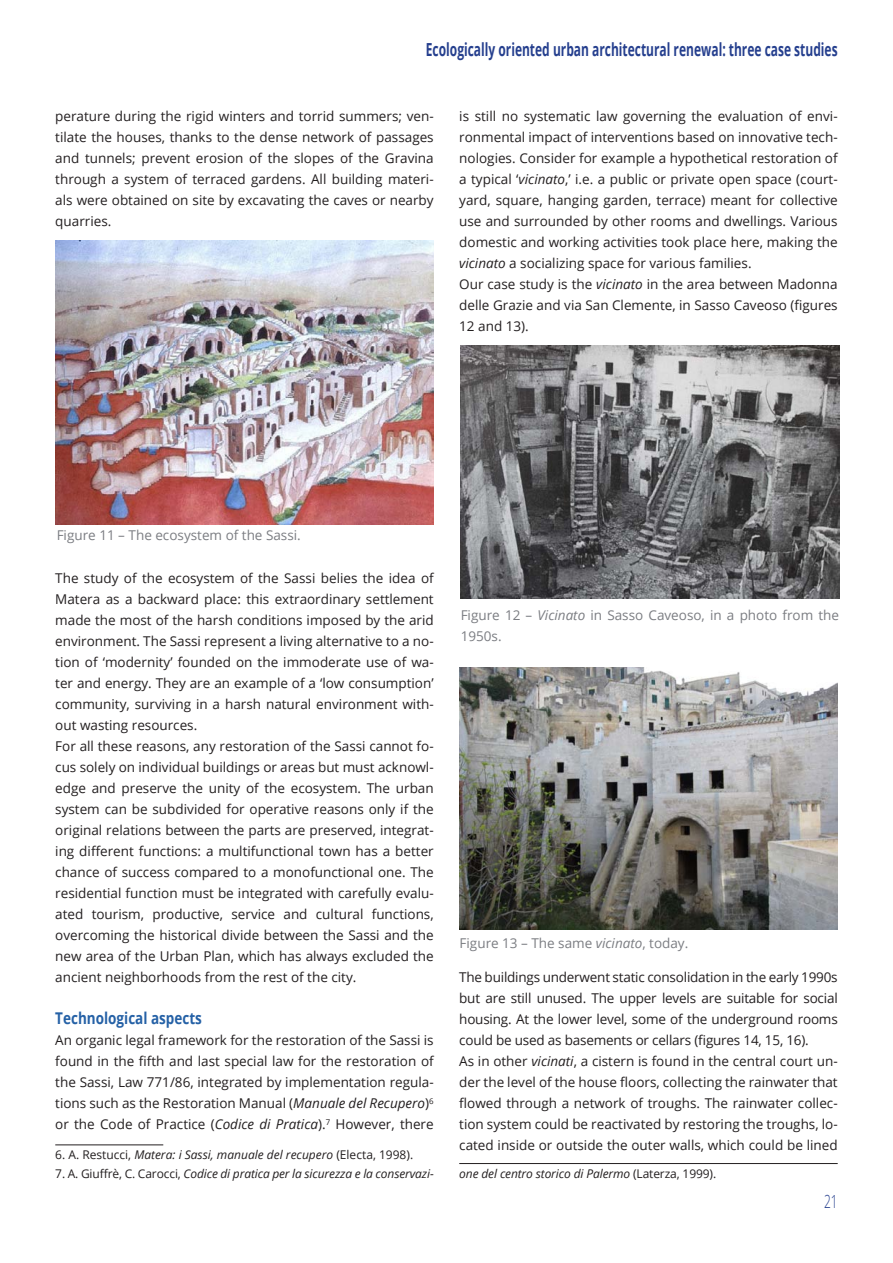
<style>
.page{position:relative;width:893px;height:1263px;background:#fff}
.page>*{position:absolute;margin:0;border:0;box-sizing:border-box;transform-origin:0 0}
.t1{font:700 18px "Open Sans";color:#253f8e;scale:.67 1}
.t2{font:300 18px "Open Sans";color:#253f8e;scale:.67 1}
.t3{font:700 16.2px "Open Sans";color:#2561a6;scale:.83 1}
.t4{font:13.5px/21px "Open Sans";color:#231f20}
.t5{font:13.5px/21px "Open Sans";color:#7b7d82}
.t6{font:italic 12px "Open Sans";letter-spacing:-.01em;color:#231f20}
.s1{font-style:italic}
.s2{font-style:normal}
</style>
<div class="page">
<hr style="left:55px;top:1144px;width:108px;height:1px;background:#231f20">
<hr style="left:459px;top:1163px;width:379px;height:1px;background:#231f20">
<img style="left:55px;top:240px;width:379px;height:284px">
<img style="left:461px;top:345px;width:378px;height:253px">
<img style="left:459px;top:668px;width:379px;height:262px">
<h1 class="t1" style="left:426px;top:37px;width:616px">Ecologically oriented urban architectural renewal: three case studies</h1>
<p class="t4" style="left:55px;top:105px;width:380px;text-align:justify">perature during the rigid winters and torrid summers; ven&shy;tilate the houses, thanks to the dense network of passages and tunnels; prevent erosion of the slopes of the Gravina through a system of terraced gardens. All building materi&shy;als were obtained on site by excavating the caves or nearby quarries.</p>
<p class="t4" style="left:459px;top:105px;width:380px">is still no systematic law governing the evaluation of envi&shy;ronmental impact of interventions based on innovative tech&shy;nologies. Consider for example a hypothetical restoration of a typical ‘<span class="s1">vicinato</span>,’ i.e. a public or private open space (court&shy;yard, square, hanging garden, terrace) meant for collective use and surrounded by other rooms and dwellings. Various domestic and working activities took place here, making the <span class="s1">vicinato</span> a socializing space for various families.<br>Our case study is the <span class="s1">vicinato</span> in the area between Madonna delle Grazie and via San Clemente, in Sasso Caveoso (figures 12 and 13).</p>
<p class="t5" style="left:57px;top:524px;width:246px">Figure 11 – The ecosystem of the Sassi.</p>
<p class="t4" style="left:55px;top:567px;width:380px">The study of the ecosystem of the Sassi belies the idea of Matera as a backward place: this extraordinary settlement made the most of the harsh conditions imposed by the arid environment. The Sassi represent a living alternative to a no&shy;tion of ‘modernity’ founded on the immoderate use of wa&shy;ter and energy. They are an example of a ‘low consumption’ community, surviving in a harsh natural environment with&shy;out wasting resources.<br>For all these reasons, any restoration of the Sassi cannot fo&shy;cus solely on individual buildings or areas but must acknowl&shy;edge and preserve the unity of the ecosystem. The urban system can be subdivided for operative reasons only if the original relations between the parts are preserved, integrat&shy;ing different functions: a multifunctional town has a better chance of success compared to a monofunctional one. The residential function must be integrated with carefully evalu&shy;ated tourism, productive, service and cultural functions, overcoming the historical divide between the Sassi and the new area of the Urban Plan, which has always excluded the ancient neighborhoods from the rest of the city.</p>
<p class="t3" style="left:55px;top:1007px;width:178px">Technological aspects</p>
<p class="t4" style="left:55px;top:1029px;width:380px;text-align:justify">An organic legal framework for the restoration of the Sassi is found in the fifth and last special law for the restoration of the Sassi, Law 771/86, integrated by implementation regula&shy;tions such as the Restoration Manual (<span class="s1">Manuale del Recupero</span>)<sup>6 </sup>or the Code of Practice (<span class="s1">Codice di Pratica</span>).<sup>7</sup> However, there</p>
<p class="t6" style="left:55px;top:1147px;width:359px"><span class="s2">6. A. Restucci,</span> Matera: i Sassi, manuale del recupero <span class="s2">(Electa, 1998).</span></p>
<p class="t6" style="left:55px;top:1165px;width:380px"><span class="s2">7. A. Giuffrè, C. Carocci,</span> Codice di pratica per la sicurezza e la conservazi-</p>
<p class="t5" style="left:461px;top:604px;width:380px">Figure 12 – <span class="s1">Vicinato</span> in Sasso Caveoso, in a photo from the<br>1950s.</p>
<p class="t5" style="left:460px;top:932px;width:230px">Figure 13 – The same <span class="s1">vicinato</span>, today.</p>
<p class="t4" style="left:459px;top:966px;width:380px">The buildings underwent static consolidation in the early 1990s but are still unused. The upper levels are suitable for social housing. At the lower level, some of the underground rooms could be used as basements or cellars (figures 14, 15, 16).<br>As in other <span class="s1">vicinati</span>, a cistern is found in the central court un&shy;der the level of the house floors, collecting the rainwater that flowed through a network of troughs. The rainwater collec&shy;tion system could be reactivated by restoring the troughs, lo&shy;cated inside or outside the outer walls, which could be lined</p>
<p class="t6" style="left:459px;top:1165px;width:258px">one del centro storico di Palermo <span class="s2">(Laterza, 1999).</span></p>
<h1 class="t2" style="left:824px;top:1189px;width:22px">21</h1>
</div>
